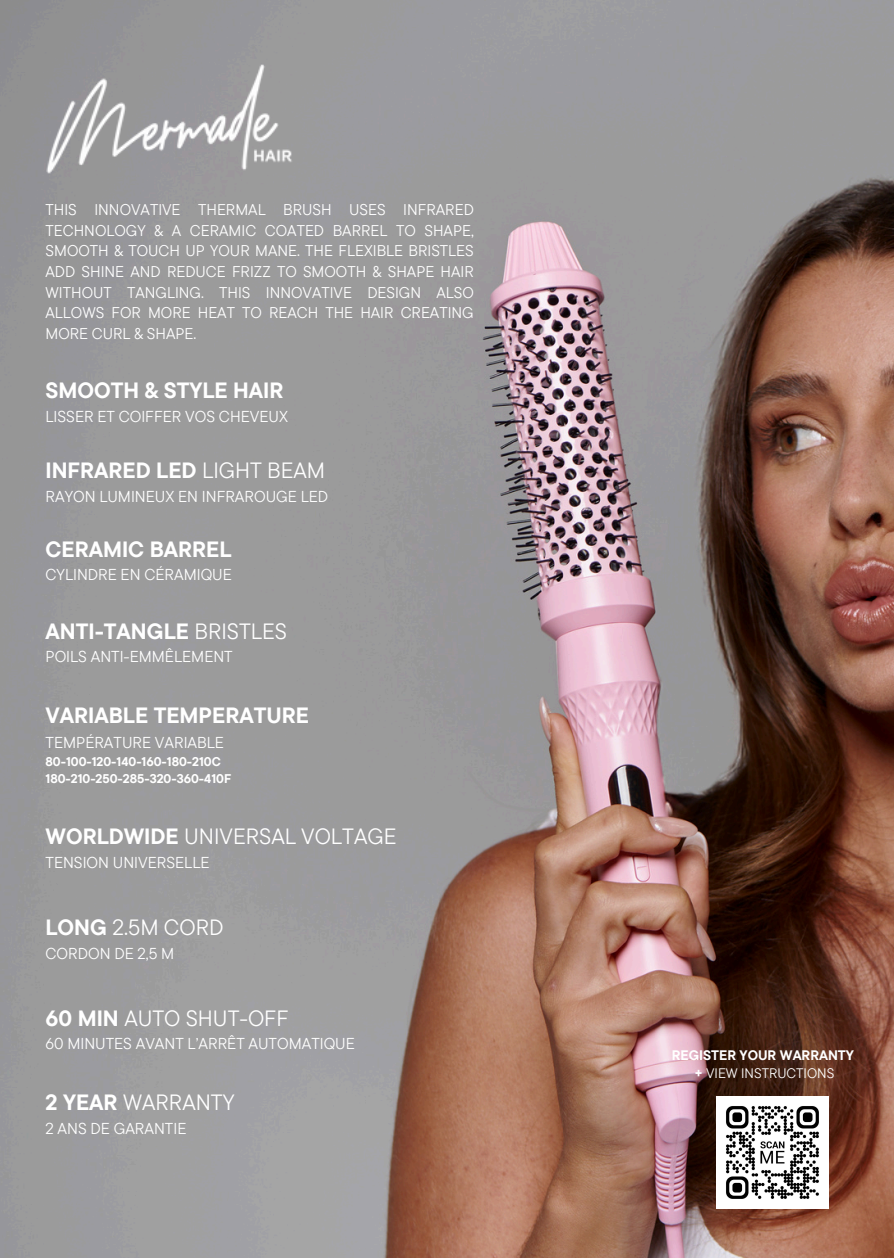
<style>
.page{position:relative;width:894px;height:1258px;background:#fff}
.page>*{position:absolute;margin:0;border:0;box-sizing:border-box;transform-origin:0 0}
.t1{font:700 23.4px "TT Commons Pro";color:#fff}
.t2{font:700 21.9px "TT Commons Pro";color:#fff}
.t3{font:21.9px "TT Commons Pro";color:#fff}
.t4{font:16.8px "TT Commons Pro";color:#fff}
.t5{font:15.6px/20.7px "TT Commons Pro";color:#fff;text-align:justify}
.t6{font:700 13.8px "TT Commons Pro";color:#fff}
.t7{font:13.8px "TT Commons Pro";color:#fff}
.t8{font:700 12.6px "TT Commons Pro";color:#fff}
.s1{font-weight:400}
.s2{font-weight:700}
</style>
<div class="page">
<img style="left:0;top:0;width:893px;height:1258px">
<img style="left:64px;top:241px;width:342px;height:1017px">
<div style="left:319px;top:47px;width:248px;height:112px;background:#9b9ba0"></div>
<img style="left:46px;top:63px;width:247px;height:112px">
<img style="left:716px;top:1096px;width:112px;height:112px">
<h4 class="t5" style="left:46px;top:199px;width:429px">THIS INNOVATIVE THERMAL BRUSH USES INFRARED TECHNOLOGY &amp; A CERAMIC COATED BARREL TO SHAPE, SMOOTH &amp; TOUCH UP YOUR MANE. THE FLEXIBLE BRISTLES ADD SHINE AND REDUCE FRIZZ TO SMOOTH &amp; SHAPE HAIR WITHOUT TANGLING. THIS INNOVATIVE DESIGN ALSO ALLOWS FOR MORE HEAT TO REACH THE HAIR CREATING MORE CURL &amp; SHAPE.</h4>
<p class="t2" style="left:46px;top:376px;width:239px">SMOOTH &amp; STYLE HAIR</p>
<p class="t5" style="left:46px;top:406px;width:244px">LISSER ET COIFFER VOS CHEVEUX</p>
<h5 class="t2" style="left:46px;top:456px;width:281px">INFRARED LED <span class="s1">LIGHT BEAM</span></h5>
<h5 class="t5" style="left:46px;top:485px;width:284px">RAYON LUMINEUX EN INFRAROUGE LED</h5>
<p class="t2" style="left:46px;top:535px;width:187px">CERAMIC BARREL</p>
<h5 class="t5" style="left:46px;top:564px;width:188px">CYLINDRE EN CÉRAMIQUE</h5>
<p class="t4" style="left:170px;top:550px;width:124px">INSERT FRENCH</p>
<h5 class="t1" style="left:78px;top:611px;width:216px">FLEXIBLE BRISTLES</h5>
<h5 class="t4" style="left:124px;top:643px;width:124px">INSERT FRENCH</h5>
<p class="t2" style="left:46px;top:617px;width:243px">ANTI-TANGLE <span class="s1">BRISTLES</span></p>
<p class="t5" style="left:46px;top:646px;width:189px">POILS ANTI-EMMÊLEMENT</p>
<p class="t2" style="left:46px;top:701px;width:265px">VARIABLE TEMPERATURE</p>
<h5 class="t5" style="left:46px;top:732px;width:180px">TEMPÉRATURE VARIABLE</h5>
<p class="t8" style="left:46px;top:753px;width:177px">80-100-120-140-160-180-210C</p>
<p class="t8" style="left:46px;top:770px;width:187px">180-210-250-285-320-360-410F</p>
<h5 class="t3" style="left:46px;top:822px;width:352px"><span class="s2">WORLDWIDE</span> UNIVERSAL VOLTAGE</h5>
<h5 class="t5" style="left:46px;top:851px;width:165px">TENSION UNIVERSELLE</h5>
<p class="t4" style="left:194px;top:824px;width:124px">INSERT FRENCH</p>
<p class="t3" style="left:46px;top:913px;width:179px"><span class="s2">LONG</span> 2.5M CORD</p>
<p class="t5" style="left:46px;top:943px;width:130px">CORDON DE 2,5 M</p>
<h5 class="t3" style="left:46px;top:1003px;width:244px"><span class="s2">60 MIN</span> AUTO SHUT-OFF</h5>
<h5 class="t5" style="left:46px;top:1033px;width:311px">60 MINUTES AVANT L’ARRÊT AUTOMATIQUE</h5>
<h5 class="t3" style="left:46px;top:1088px;width:190px"><span class="s2">2 YEAR</span> WARRANTY</h5>
<h5 class="t5" style="left:46px;top:1117px;width:142px">2 ANS DE GARANTIE</h5>
<h5 class="t6" style="left:671px;top:1046px;width:184px">REGISTER YOUR WARRANTY</h5>
<p class="t7" style="left:694px;top:1064px;width:141px"><span class="s2">+</span> VIEW INSTRUCTIONS</p>
</div>
